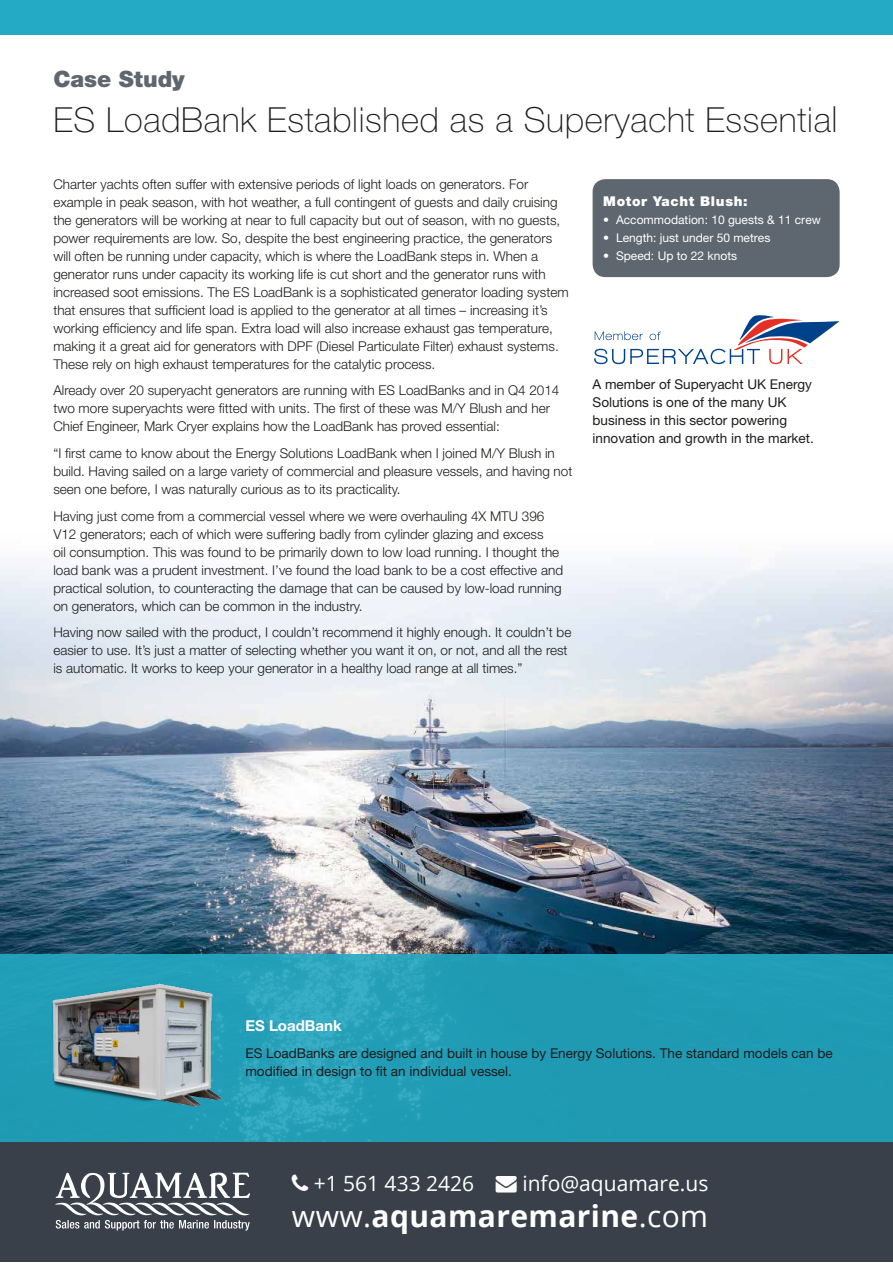
<style>
.page{position:relative;width:893px;height:1263px;background:#fff}
.page>*{position:absolute;margin:0;border:0;box-sizing:border-box;transform-origin:0 0}
.t1{font:100 34.5px "Helvetica Neue LT Pro";letter-spacing:.02em;color:#1d1d1b}
.t2{font:700 30px "Open Sans";letter-spacing:.015em;color:#fff}
.t3{font:900 22.5px "Helvetica Neue LT Pro";color:#5e666f}
.t4{font:21px "Open Sans";color:#fff}
.t5{font:700 15px "Helvetica Neue LT Pro";color:#fff}
.t6{font:300 13.5px/18px "Helvetica Neue LT Pro";color:#1d1d1b}
.t7{font:13.5px/18px "Helvetica Neue LT Pro";color:#1d1d1b}
.t8{font:900 13.5px "Helvetica Neue LT Pro";letter-spacing:.05em;color:#fff}
.t9{font:12px "Helvetica Neue LT Pro";color:#fff}
.s1{font-size:36px}
.s2{font-weight:400}
</style>
<div class="page">
<img style="left:0;top:557px;width:893px;height:397px">
<div style="left:0;top:1142px;width:893px;height:119px;background:#394049"></div>
<div style="left:0;top:0;width:893px;height:34px;background:#24aac5"></div>
<svg style="left:594px;top:315px;width:246px;height:49px"></svg>
<div style="left:593px;top:179px;width:247px;height:98px;background:#5e666f;border-radius:13px"></div>
<svg style="left:0;top:954px;width:893px;height:187px;background:#229db6"></svg>
<img style="left:44px;top:977px;width:185px;height:141px">
<svg style="left:55px;top:1172px;width:195px;height:58px"></svg>
<h3 class="t3" style="left:53px;top:66px;width:133px">Case Study</h3>
<h1 class="t1" style="left:53px;top:100px;width:786px">ES LoadBank Established as a Superyacht Essentia<span class="s1">l</span></h1>
<p class="t6" style="left:53px;top:174px;width:517px">Charter yachts often suffer with extensive periods of light loads on generators. For example in peak season, with hot weather, a full contingent of guests and daily cruising the generators will be working at near to full capacity but out of season, with no guests, power requirements are low. So, despite the best engineering practice, the generators will often be running under capacity, which is where the LoadBank steps in. When a generator runs under capacity its working life is cut short and the generator runs with increased soot emissions. The ES LoadBank is a sophisticated generator loading system that ensures that sufficient load is applied to the generator at all times – increasing it’s working efficiency and life span. Extra load will also increase exhaust gas temperature, making it a great aid for generators with DPF (Diesel Particulate Filter) exhaust systems.<br>These rely on high exhaust temperatures for the catalytic process.</p>
<p class="t6" style="left:53px;top:381px;width:508px">Already over 20 superyacht generators are running with ES LoadBanks and in Q4 2014 two more superyachts were fitted with units. The first of these was M/Y Blush and her<br>Chief Engineer, Mark Cryer explains how the LoadBank has proved essential:</p>
<p class="t6" style="left:53px;top:444px;width:521px">“I first came to know about the Energy Solutions LoadBank when I joined M/Y Blush in build. Having sailed on a large variety of commercial and pleasure vessels, and having not seen one before, I was naturally curious as to its practicality.</p>
<p class="t6" style="left:53px;top:506px;width:511px">Having just come from a commercial vessel where we were overhauling 4X MTU 396<br>V12 generators; each of which were suffering badly from cylinder glazing and excess<br>oil consumption. This was found to be primarily down to low load running. I thought the load bank was a prudent investment. I’ve found the load bank to be a cost effective and practical solution, to counteracting the damage that can be caused by low-load running on generators, which can be common in the industry.</p>
<p class="t6" style="left:53px;top:623px;width:520px">Having now sailed with the product, I couldn’t recommend it highly enough. It couldn’t be easier to use. It’s just a matter of selecting whether you want it on, or not, and all the rest is automatic. It works to keep your generator in a healthy load range at all times.”</p>
<p class="t8" style="left:603px;top:193px;width:146px">Motor Yacht Blush:</p>
<p class="t9" style="left:603px;top:212px;width:219px">• Accommodation: 10 guests &amp; 11 crew</p>
<p class="t9" style="left:603px;top:231px;width:169px">• Length: just under 50 metres</p>
<p class="t9" style="left:603px;top:249px;width:135px">• Speed: Up to 22 knots</p>
<p class="t7" style="left:593px;top:375px;width:223px">A member of Superyacht UK Energy<br>Solutions is one of the many UK business in this sector powering innovation and growth in the market.</p>
<p class="t5" style="left:245px;top:1016px;width:98px">ES LoadBank</p>
<p class="t7" style="left:245px;top:1043px;width:589px">ES LoadBanks are designed and built in house by Energy Solutions. The standard models can be modified in design to fit an individual vessel.</p>
<h3 class="t4" style="left:314px;top:1168px;width:396px">+1 561 433 2426 → info@aquamare.us</h3>
<h2 class="t2" style="left:292px;top:1194px;width:418px"><span class="s2">www.</span>aquamaremarine<span class="s2">.com</span></h2>
</div>
